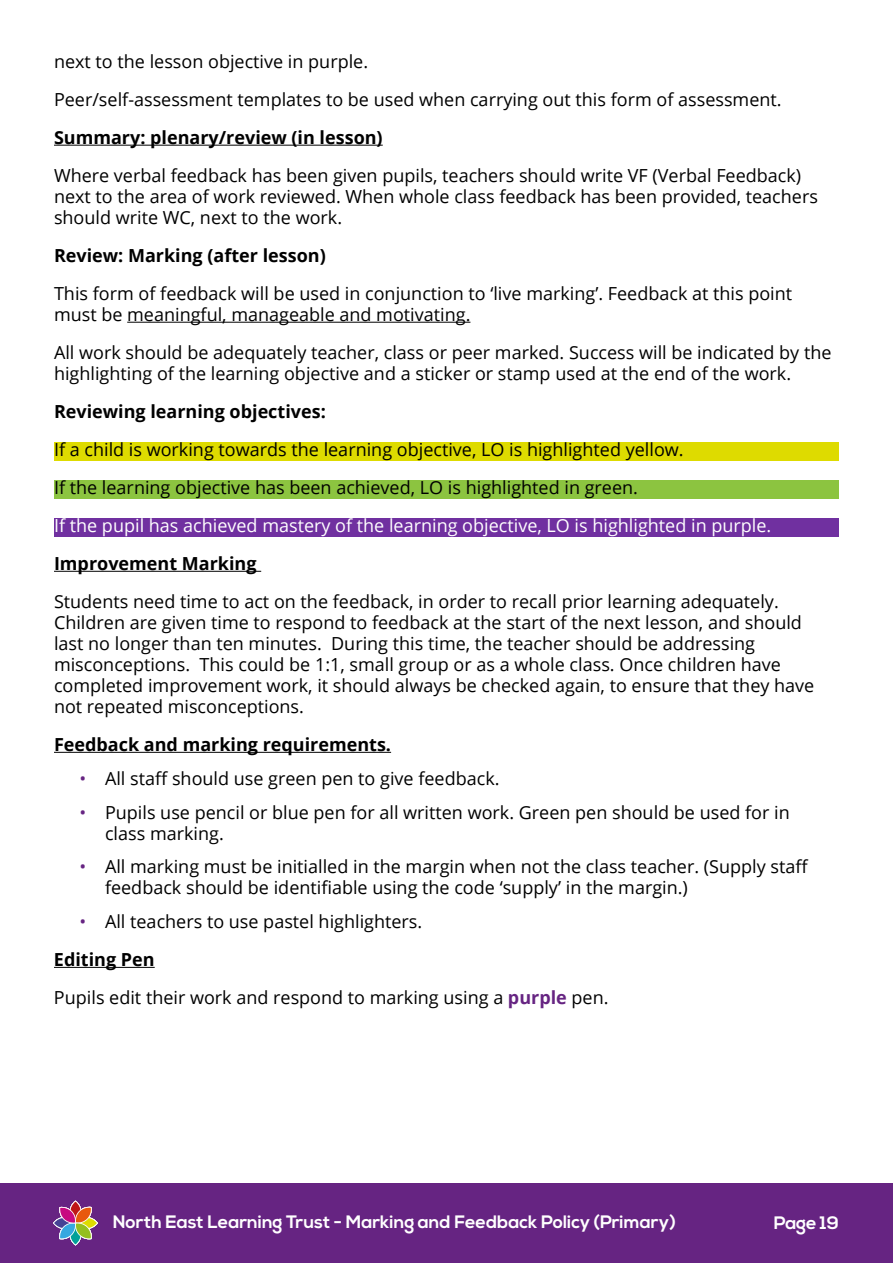
<style>
.page{position:relative;width:893px;height:1263px;background:#fff}
.page>*{position:absolute;margin:0;border:0;box-sizing:border-box;transform-origin:0 0}
.t1{font:18px/21px "Open Sans";color:#000}
.t2{font:700 18px "Open Sans";color:#000}
.t3{font:18px "Open Sans";color:#fff}
.t4{font:700 18px "Nexa";color:#fff}
.s1{color:#662482}
.s2{font-weight:700}
.s3{font-weight:700;color:#662482}
</style>
<div class="page">
<div style="left:0;top:1183px;width:893px;height:80px;background:#662482"></div>
<svg style="left:53px;top:1201px;width:45px;height:44px"></svg>
<hr style="left:54px;top:145px;width:329px;height:1px;background:#000">
<hr style="left:127px;top:322px;width:343px;height:1px;background:#000">
<div style="left:54px;top:442px;width:785px;height:18px;background:#dedb00"></div>
<div style="left:54px;top:480px;width:785px;height:18px;background:#8cc440"></div>
<div style="left:54px;top:518px;width:785px;height:18px;background:#7030a0"></div>
<hr style="left:54px;top:571px;width:207px;height:1px;background:#000">
<hr style="left:54px;top:752px;width:337px;height:1px;background:#000">
<hr style="left:54px;top:967px;width:101px;height:1px;background:#000">
<p class="t1" style="left:54px;top:42px;width:729px;line-height:38px">next to the lesson objective in purple.<br>Peer/self-assessment templates to be used when carrying out this form of assessment.</p>
<p class="t2" style="left:54px;top:125px;width:330px">Summary: plenary/review (in lesson)</p>
<p class="t1" style="left:54px;top:164px;width:765px">Where verbal feedback has been given pupils, teachers should write VF (Verbal Feedback) next to the area of work reviewed. When whole class feedback has been provided, teachers should write WC, next to the work.</p>
<p class="t2" style="left:54px;top:243px;width:273px">Review: Marking (after lesson)</p>
<p class="t1" style="left:54px;top:282px;width:740px">This form of feedback will be used in conjunction to ‘live marking’. Feedback at this point must be meaningful, manageable and motivating.</p>
<p class="t1" style="left:54px;top:341px;width:779px">All work should be adequately teacher, class or peer marked. Success will be indicated by the highlighting of the learning objective and a sticker or stamp used at the end of the work.</p>
<p class="t2" style="left:54px;top:399px;width:273px">Reviewing learning objectives:</p>
<p class="t1" style="left:54px;top:430px;width:631px;line-height:38px">If a child is working towards the learning objective, LO is highlighted yellow.<br>If the learning objective has been achieved, LO is highlighted in green.</p>
<p class="t3" style="left:54px;top:513px;width:719px">If the pupil has achieved mastery of the learning objective, LO is highlighted in purple.</p>
<p class="t2" style="left:54px;top:551px;width:204px">Improvement Marking</p>
<p class="t1" style="left:54px;top:590px;width:762px">Students need time to act on the feedback, in order to recall prior learning adequately.<br>Children are given time to respond to feedback at the start of the next lesson, and should last no longer than ten minutes. During this time, the teacher should be addressing misconceptions. This could be 1:1, small group or as a whole class. Once children have completed improvement work, it should always be checked again, to ensure that they have not repeated misconceptions.</p>
<p class="t2" style="left:54px;top:732px;width:339px">Feedback and marking requirements.</p>
<p class="t1" style="left:80px;top:767px;width:422px"><span class="s1">•</span> All staff should use green pen to give feedback.</p>
<p class="t1" style="left:105px;top:801px;width:686px;text-indent:-26px"><span class="s1">•</span> Pupils use pencil or blue pen for all written work. Green pen should be used for in class marking.</p>
<p class="t1" style="left:105px;top:856px;width:705px;text-indent:-26px"><span class="s1">•</span> All marking must be initialled in the margin when not the class teacher. (Supply staff feedback should be identifiable using the code ‘supply’ in the margin.)</p>
<p class="t1" style="left:54px;top:902px;width:556px;line-height:38px;text-indent:26px"><span class="s1">•</span> All teachers to use pastel highlighters.<br><span class="s2">Editing Pen<br></span>Pupils edit their work and respond to marking using a <span class="s3">purple</span> pen.</p>
<p class="t4" style="left:113px;top:1212px;width:565px">North East Learning Trust - Marking and Feedback Policy (Primary)</p>
<p class="t4" style="left:774px;top:1212px;width:67px">Page 19</p>
</div>
